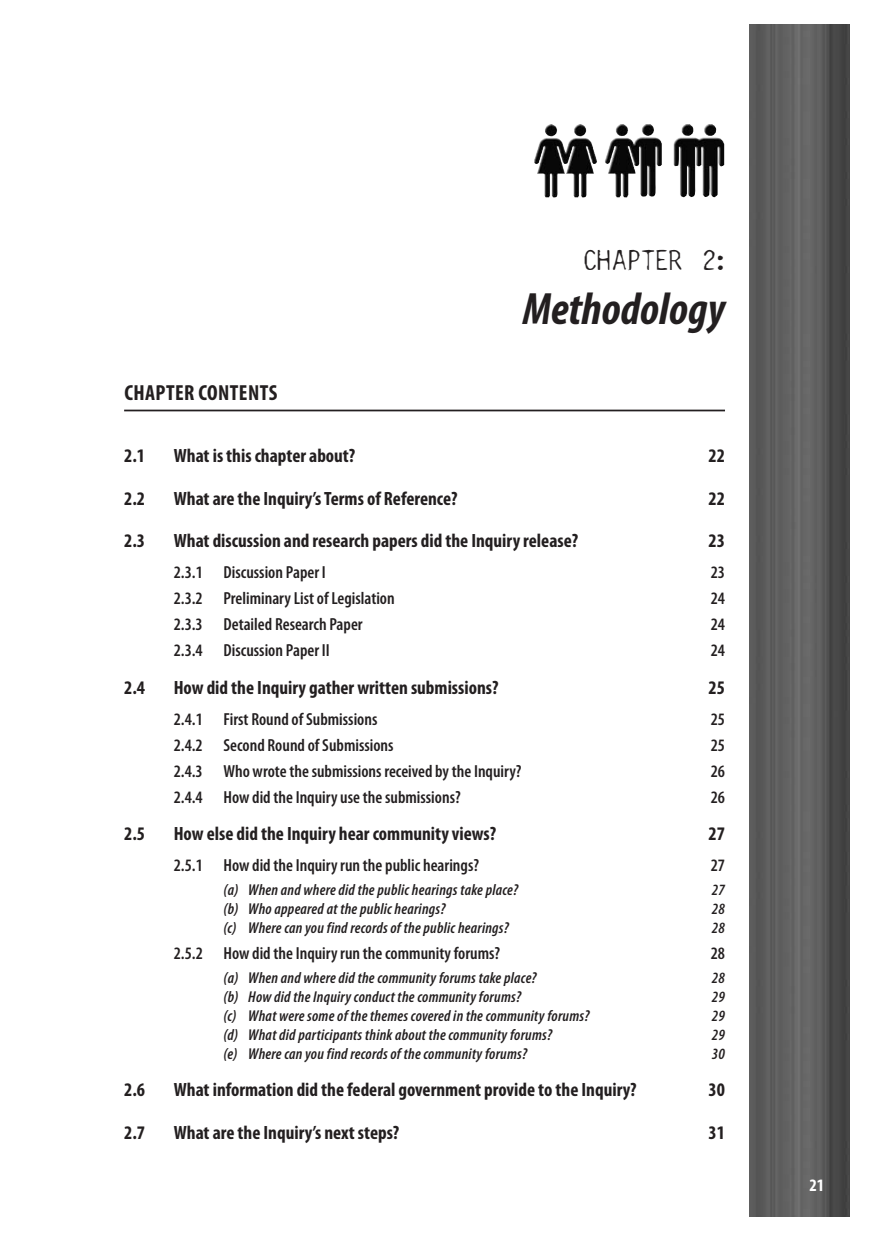
<style>
.page{position:relative;width:874px;height:1241px;background:#fff}
.page>*{position:absolute;margin:0;border:0;box-sizing:border-box;transform-origin:0 0}
.t1{font:italic 700 condensed 45.5px "Myriad Pro";color:#231f20}
.t2{font:26.25px "Carbonated Gothic";color:#231f20}
.t3{font:700 condensed 21.88px "Myriad Pro";color:#231f20}
.t4{font:700 condensed 19.25px "Myriad Pro";color:#231f20}
.t5{font:600 condensed 17.5px "Myriad Pro";color:#231f20}
.t6{font:700 condensed 17.5px "Myriad Pro";color:#fff}
.t7{font:italic 600 condensed 15.75px "Myriad Pro";letter-spacing:.015em;color:#231f20}
</style>
<div class="page">
<img style="left:749px;top:25px;width:99px;height:1190px">
<img style="left:544px;top:124px;width:172px;height:73px">
<hr style="left:124px;top:409px;width:600px;height:2px;background:#231f20">
<h3 class="t3" style="left:124px;top:378px;width:20px">Chapter</h3>
<h3 class="t3" style="left:198px;top:378px;width:31px">contents</h3>
<h2 class="t2" style="left:583px;top:248px;width:143px">CHAPTER 2:</h2>
<h1 class="t1" style="left:522px;top:280px;width:203px">Methodology</h1>
<p class="t4" style="left:124px;top:443px;width:22px">2.1</p>
<p class="t4" style="left:174px;top:443px;width:183px">What is this chapter about?</p>
<p class="t4" style="left:708px;top:443px;width:18px">22</p>
<p class="t4" style="left:124px;top:486px;width:22px">2.2</p>
<p class="t4" style="left:174px;top:486px;width:285px">What are the Inquiry’s Terms of Reference?</p>
<p class="t4" style="left:708px;top:486px;width:18px">22</p>
<p class="t4" style="left:124px;top:529px;width:22px">2.3</p>
<p class="t4" style="left:174px;top:529px;width:405px">What discussion and research papers did the Inquiry release?</p>
<p class="t4" style="left:708px;top:529px;width:18px">23</p>
<p class="t5" style="left:174px;top:561px;width:153px">2.3.1 Discussion Paper I</p>
<p class="t5" style="left:710px;top:561px;width:16px">23</p>
<p class="t5" style="left:174px;top:587px;width:222px">2.3.2 Preliminary List of Legislation</p>
<p class="t5" style="left:710px;top:587px;width:16px">24</p>
<p class="t5" style="left:174px;top:613px;width:190px">2.3.3 Detailed Research Paper</p>
<p class="t5" style="left:710px;top:613px;width:16px">24</p>
<p class="t5" style="left:174px;top:639px;width:157px">2.3.4 Discussion Paper II</p>
<p class="t5" style="left:710px;top:639px;width:16px">24</p>
<p class="t4" style="left:124px;top:675px;width:22px">2.4</p>
<p class="t4" style="left:174px;top:675px;width:326px">How did the Inquiry gather written submissions?</p>
<p class="t4" style="left:708px;top:675px;width:18px">25</p>
<p class="t5" style="left:174px;top:708px;width:205px">2.4.1 First Round of Submissions</p>
<p class="t5" style="left:710px;top:708px;width:16px">25</p>
<p class="t5" style="left:174px;top:734px;width:221px">2.4.2 Second Round of Submissions</p>
<p class="t5" style="left:710px;top:734px;width:16px">25</p>
<p class="t5" style="left:174px;top:760px;width:349px">2.4.3 Who wrote the submissions received by the Inquiry?</p>
<p class="t5" style="left:710px;top:760px;width:16px">26</p>
<p class="t5" style="left:174px;top:786px;width:288px">2.4.4 How did the Inquiry use the submissions?</p>
<p class="t5" style="left:710px;top:786px;width:16px">26</p>
<p class="t4" style="left:124px;top:821px;width:22px">2.5</p>
<p class="t4" style="left:174px;top:821px;width:324px">How else did the Inquiry hear community views?</p>
<p class="t4" style="left:708px;top:821px;width:18px">27</p>
<p class="t5" style="left:174px;top:854px;width:306px">2.5.1 How did the Inquiry run the public hearings?</p>
<p class="t5" style="left:710px;top:854px;width:16px">27</p>
<p class="t7" style="left:223px;top:880px;width:296px">(a) When and where did the public hearings take place?</p>
<p class="t7" style="left:711px;top:880px;width:15px">27</p>
<p class="t7" style="left:223px;top:899px;width:223px">(b) Who appeared at the public hearings?</p>
<p class="t7" style="left:711px;top:899px;width:15px">28</p>
<p class="t7" style="left:223px;top:918px;width:287px">(c) Where can you find records of the public hearings?</p>
<p class="t7" style="left:711px;top:918px;width:15px">28</p>
<p class="t5" style="left:174px;top:942px;width:328px">2.5.2 How did the Inquiry run the community forums?</p>
<p class="t5" style="left:710px;top:942px;width:16px">28</p>
<p class="t7" style="left:223px;top:967px;width:314px">(a) When and where did the community forums take place?</p>
<p class="t7" style="left:711px;top:967px;width:15px">28</p>
<p class="t7" style="left:223px;top:986px;width:299px">(b) How did the Inquiry conduct the community forums?</p>
<p class="t7" style="left:711px;top:986px;width:15px">29</p>
<p class="t7" style="left:223px;top:1005px;width:367px">(c) What were some of the themes covered in the community forums?</p>
<p class="t7" style="left:711px;top:1005px;width:15px">29</p>
<p class="t7" style="left:223px;top:1024px;width:330px">(d) What did participants think about the community forums?</p>
<p class="t7" style="left:711px;top:1024px;width:15px">29</p>
<p class="t7" style="left:223px;top:1043px;width:305px">(e) Where can you find records of the community forums?</p>
<p class="t7" style="left:711px;top:1043px;width:15px">30</p>
<p class="t4" style="left:124px;top:1077px;width:22px">2.6</p>
<p class="t4" style="left:174px;top:1077px;width:464px">What information did the federal government provide to the Inquiry?</p>
<p class="t4" style="left:708px;top:1077px;width:18px">30</p>
<p class="t4" style="left:124px;top:1120px;width:22px">2.7</p>
<p class="t4" style="left:174px;top:1120px;width:227px">What are the Inquiry’s next steps?</p>
<p class="t4" style="left:708px;top:1120px;width:18px">31</p>
<p class="t6" style="left:809px;top:1174px;width:16px">21</p>
</div>
